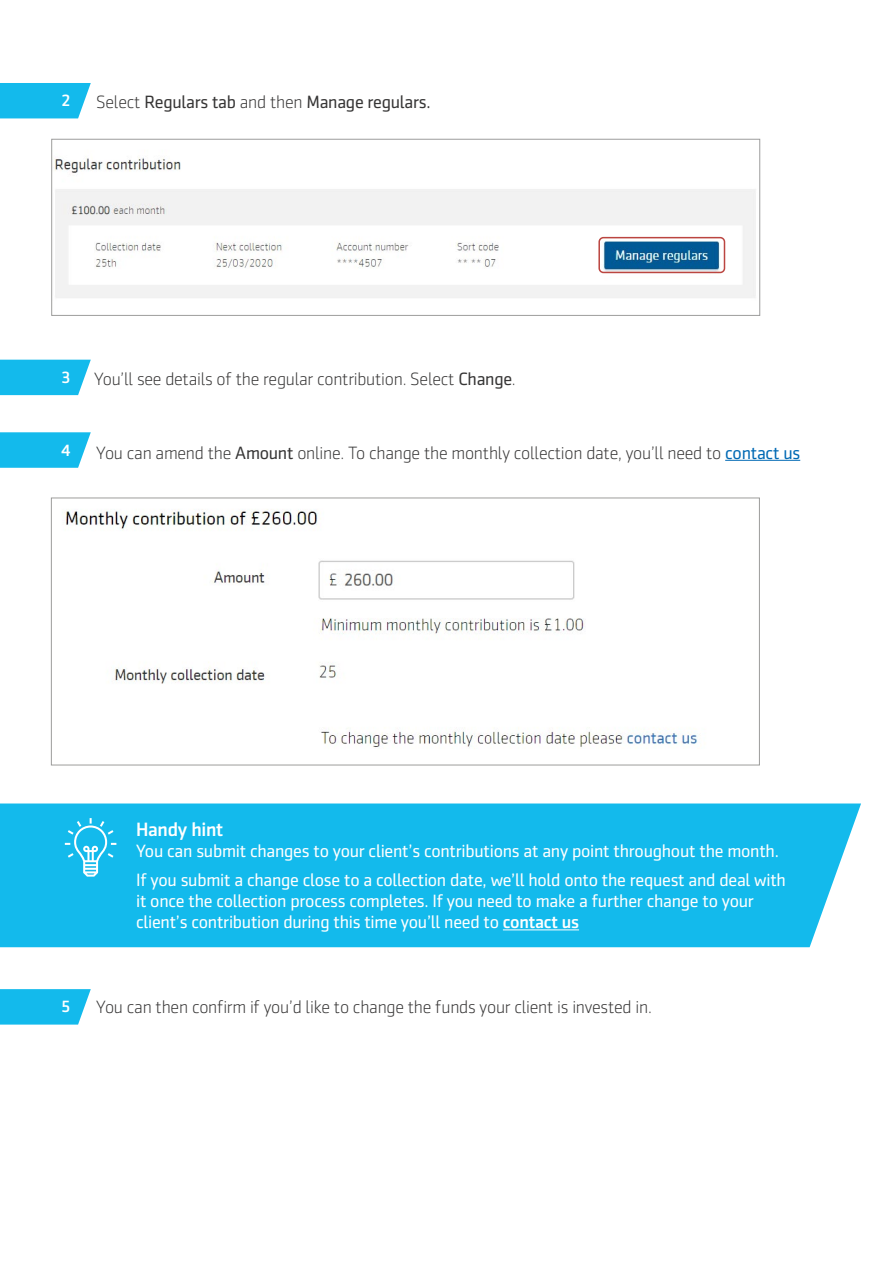
<style>
.page{position:relative;width:893px;height:1263px;background:#fff}
.page>*{position:absolute;margin:0;border:0;box-sizing:border-box;transform-origin:0 0}
.t1{font:500 19.5px "Sentico Sans DT";letter-spacing:-.015em;color:#fff}
.t2{font:18px/29.5px "Sentico Sans DT";letter-spacing:-.015em;color:#fff}
.t3{font:300 18px "Sentico Sans DT";letter-spacing:-.015em;color:#373636}
.t4{font:18px "Sentico Sans DT";letter-spacing:-.015em;color:#373636}
.t5{font:500 16.5px "Sentico Sans DT";color:#fff}
.s1{font-weight:300}
.s2{font-weight:400}
.s3{font-weight:400;color:#0069b4}
.s4{font-weight:500}
</style>
<div class="page">
<hr style="left:725px;top:460px;width:75px;height:1px;background:#0069b4">
<svg style="left:0;top:83px;width:91px;height:35px;background:#23beed"></svg>
<img style="left:54px;top:158px;width:702px;height:140px">
<div style="left:51px;top:139px;width:709px;height:177px;border:1px solid #9d9d9c"></div>
<div style="left:598px;top:237px;width:127px;height:36px;border:2px solid #bb4540;border-radius:4px"></div>
<svg style="left:0;top:360px;width:91px;height:35px;background:#24beed"></svg>
<svg style="left:0;top:432px;width:91px;height:36px;background:#27bfed"></svg>
<img style="left:65px;top:509px;width:633px;height:240px">
<div style="left:51px;top:498px;width:709px;height:267px;border:1px solid #9d9d9c"></div>
<div style="left:0;top:803px;width:861px;height:144px;background:#13baec"></div>
<hr style="left:503px;top:929px;width:76px;height:1px;background:#fff">
<svg style="left:65px;top:818px;width:51px;height:59px;background:#3dc6ef"></svg>
<svg style="left:0;top:989px;width:91px;height:35px;background:#24bfed"></svg>
<p class="t5" style="left:61px;top:91px;width:11px">2</p>
<p class="t4" style="left:96px;top:92px;width:336px"><span class="s1">Select</span> Regulars tab <span class="s1">and then</span> Manage regulars.</p>
<p class="t5" style="left:61px;top:368px;width:11px">3</p>
<p class="t5" style="left:61px;top:441px;width:11px">4</p>
<p class="t3" style="left:94px;top:370px;width:423px">You’ll see details of the regular contribution. Select <span class="s2">Change</span>.</p>
<p class="t3" style="left:96px;top:443px;width:705px">You can amend the <span class="s2">Amount</span> online. To change the monthly collection date, you’ll need to <span class="s3">contact us</span></p>
<p class="t1" style="left:136px;top:818px;width:89px">Handy hint</p>
<p class="t2" style="left:136px;top:836px;width:651px">You can submit changes to your client’s contributions at any point throughout the month.<br>If you submit a change close to a collection date, we’ll hold onto the request and deal with</p>
<p class="t2" style="left:136px;top:890px;width:619px;line-height:21px">it once the collection process completes. If you need to make a further change to your client’s contribution during this time you’ll need to <span class="s4">contact us</span></p>
<p class="t5" style="left:61px;top:997px;width:11px">5</p>
<p class="t3" style="left:96px;top:997px;width:557px">You can then confirm if you’d like to change the funds your client is invested in.</p>
</div>
